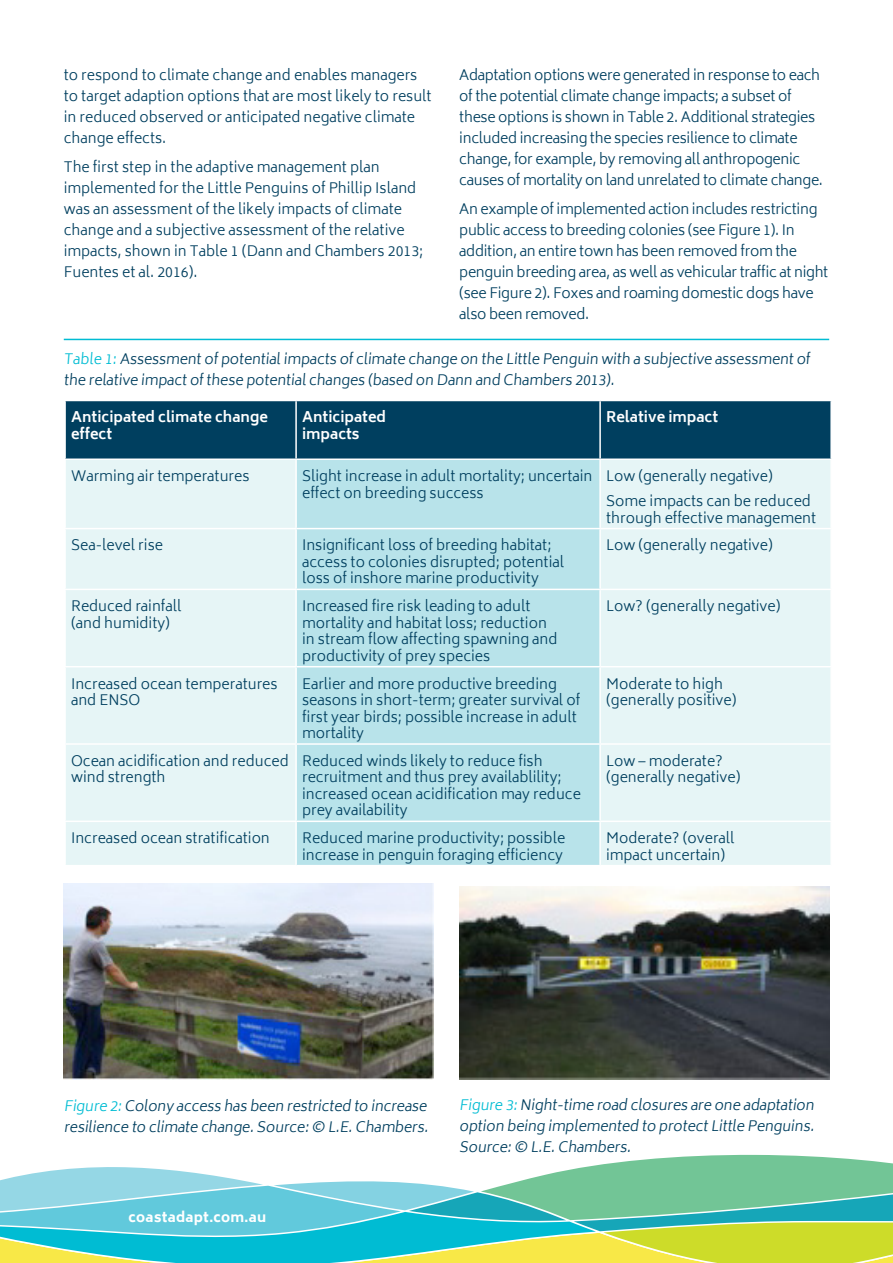
<style>
.page{position:relative;width:893px;height:1263px;background:#fff}
.page>*{position:absolute;margin:0;border:0;box-sizing:border-box;transform-origin:0 0}
.t1{font:300 14.25px/16.5px "Biryani";color:#003f5f}
.t2{font:300 14.25px/21px "Biryani";letter-spacing:-.02em;color:#003f5f}
.t3{font:700 14.25px/16.5px "Biryani";color:#fff}
.t4{font:800 13.5px "Biryani";letter-spacing:.02em;color:#fff}
.s1{color:#00bcd3}
</style>
<div class="page">
<svg style="left:0;top:1154px;width:893px;height:109px"></svg>
<div style="left:66px;top:401px;width:764px;height:57px;background:#003f5f"></div>
<div style="left:66px;top:460px;width:764px;height:405px;background:#e6f5f6"></div>
<div style="left:297px;top:460px;width:302px;height:405px;background:#b8e3ea"></div>
<hr style="left:64px;top:528px;width:232px;height:1px;background:#fff">
<hr style="left:64px;top:589px;width:232px;height:1px;background:#fff">
<hr style="left:64px;top:666px;width:232px;height:1px;background:#fff">
<hr style="left:64px;top:743px;width:232px;height:2px;background:#fff">
<hr style="left:64px;top:820px;width:232px;height:2px;background:#fff">
<hr style="left:295px;top:460px;width:2px;height:68px;background:#fff">
<hr style="left:295px;top:529px;width:2px;height:60px;background:#fff">
<hr style="left:295px;top:590px;width:2px;height:76px;background:#fff">
<hr style="left:295px;top:667px;width:2px;height:76px;background:#fff">
<hr style="left:295px;top:745px;width:2px;height:75px;background:#fff">
<hr style="left:295px;top:822px;width:2px;height:43px;background:#fff">
<hr style="left:296px;top:528px;width:304px;height:1px;background:#fff">
<hr style="left:296px;top:589px;width:304px;height:1px;background:#fff">
<hr style="left:296px;top:666px;width:304px;height:1px;background:#fff">
<hr style="left:296px;top:743px;width:304px;height:2px;background:#fff">
<hr style="left:296px;top:820px;width:304px;height:2px;background:#fff">
<hr style="left:599px;top:460px;width:2px;height:68px;background:#fff">
<hr style="left:599px;top:529px;width:2px;height:60px;background:#fff">
<hr style="left:599px;top:590px;width:2px;height:76px;background:#fff">
<hr style="left:599px;top:667px;width:2px;height:76px;background:#fff">
<hr style="left:599px;top:745px;width:2px;height:75px;background:#fff">
<hr style="left:599px;top:822px;width:2px;height:43px;background:#fff">
<hr style="left:600px;top:528px;width:232px;height:1px;background:#fff">
<hr style="left:600px;top:589px;width:232px;height:1px;background:#fff">
<hr style="left:600px;top:666px;width:232px;height:1px;background:#fff">
<hr style="left:600px;top:743px;width:232px;height:2px;background:#fff">
<hr style="left:600px;top:820px;width:232px;height:2px;background:#fff">
<hr style="left:295px;top:401px;width:2px;height:57px;background:#fff">
<hr style="left:599px;top:401px;width:2px;height:57px;background:#fff">
<img style="left:64px;top:883px;width:369px;height:196px">
<img style="left:459px;top:887px;width:370px;height:192px">
<hr style="left:64px;top:339px;width:765px;height:1px;background:#00bcd3">
<p class="t1" style="left:64px;top:64px;width:369px;line-height:21px">to respond to climate change and enables managers to target adaption options that are most likely to result in reduced observed or anticipated negative climate change effects.</p>
<p class="t1" style="left:64px;top:157px;width:361px;line-height:21px">The first step in the adaptive management plan implemented for the Little Penguins of Phillip Island was an assessment of the likely impacts of climate change and a subjective assessment of the relative impacts, shown in Table 1 (Dann and Chambers 2013; Fuentes et al. 2016).</p>
<p class="t2" style="left:459px;top:64px;width:365px">Adaptation options were generated in response to each of the potential climate change impacts; a subset of these options is shown in Table 2. Additional strategies included increasing the species resilience to climate change, for example, by removing all anthropogenic causes of mortality on land unrelated to climate change.</p>
<p class="t2" style="left:459px;top:199px;width:371px">An example of implemented action includes restricting public access to breeding colonies (see Figure 1). In addition, an entire town has been removed from the penguin breeding area, as well as vehicular traffic at night (see Figure 2). Foxes and roaming domestic dogs have also been removed.</p>
<p class="t1" style="left:64px;top:349px;width:750px;line-height:21px"><span class="s1">Table 1:</span> Assessment of potential impacts of climate change on the Little Penguin with a subjective assessment of the relative impact of these potential changes (based on Dann and Chambers 2013).</p>
<p class="t3" style="left:71px;top:409px;width:198px">Anticipated climate change effect</p>
<p class="t3" style="left:302px;top:409px;width:86px">Anticipated impacts</p>
<p class="t3" style="left:606px;top:409px;width:114px">Relative impact</p>
<p class="t1" style="left:71px;top:468px;width:180px">Warming air temperatures</p>
<p class="t1" style="left:302px;top:468px;width:292px">Slight increase in adult mortality; uncertain effect on breeding success</p>
<p class="t1" style="left:606px;top:464px;width:206px;line-height:25px">Low (generally negative)<br>Some impacts can be reduced</p>
<p class="t1" style="left:606px;top:509px;width:212px">through effective management</p>
<p class="t1" style="left:71px;top:537px;width:93px">Sea-level rise</p>
<p class="t1" style="left:302px;top:537px;width:264px">Insignificant loss of breeding habitat; access to colonies disrupted; potential loss of inshore marine productivity</p>
<p class="t1" style="left:606px;top:537px;width:168px">Low (generally negative)</p>
<p class="t1" style="left:71px;top:598px;width:112px">Reduced rainfall (and humidity)</p>
<p class="t1" style="left:302px;top:598px;width:257px">Increased fire risk leading to adult mortality and habitat loss; reduction in stream flow affecting spawning and productivity of prey species</p>
<p class="t1" style="left:606px;top:598px;width:176px">Low? (generally negative)</p>
<p class="t1" style="left:71px;top:675px;width:208px">Increased ocean temperatures and ENSO</p>
<p class="t1" style="left:302px;top:675px;width:280px">Earlier and more productive breeding seasons in short-term; greater survival of first year birds; possible increase in adult mortality</p>
<p class="t1" style="left:606px;top:675px;width:132px">Moderate to high (generally positive)</p>
<p class="t1" style="left:71px;top:753px;width:219px">Ocean acidification and reduced wind strength</p>
<p class="t1" style="left:302px;top:753px;width:280px">Reduced winds likely to reduce fish recruitment and thus prey availablility; increased ocean acidification may reduce prey availability</p>
<p class="t1" style="left:606px;top:753px;width:136px">Low – moderate? (generally negative)</p>
<p class="t1" style="left:71px;top:830px;width:200px">Increased ocean stratification</p>
<p class="t1" style="left:302px;top:830px;width:265px">Reduced marine productivity; possible increase in penguin foraging efficiency</p>
<p class="t1" style="left:606px;top:830px;width:130px">Moderate? (overall impact uncertain)</p>
<p class="t1" style="left:64px;top:1095px;width:369px;line-height:21px"><span class="s1">Figure 2:</span>Colony access has been restricted to increase resilience to climate change.Source:© L.E.Chambers.</p>
<p class="t1" style="left:459px;top:1094px;width:360px;line-height:21px;text-align:justify"><span class="s1">Figure 3:</span>Night-time road closures are one adaptation option being implemented to protectLittle Penguins.<br>Source:© L.E.Chambers.</p>
<p class="t4" style="left:129px;top:1209px;width:139px">coastadapt.com.au</p>
</div>
